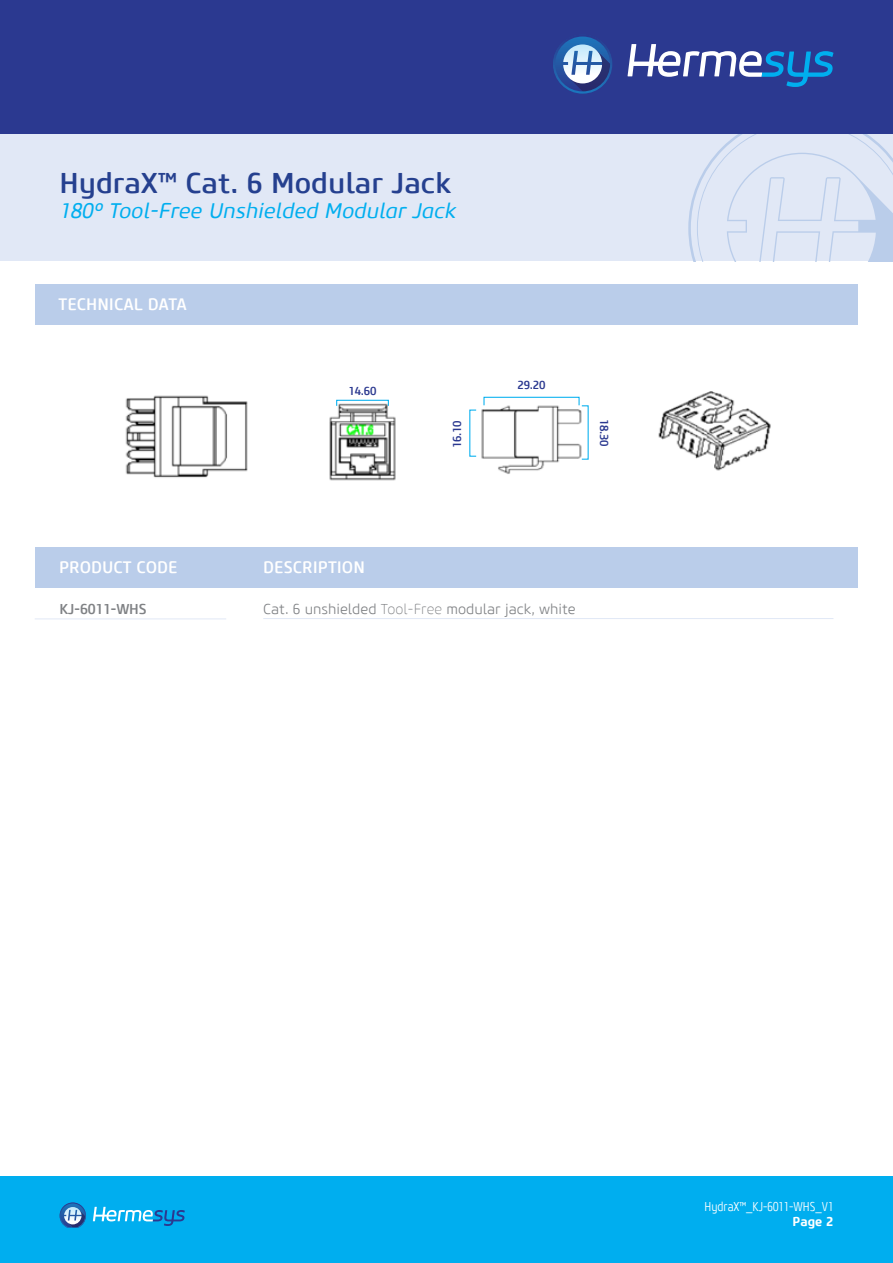
<style>
.page{position:relative;width:893px;height:1263px;background:#fff}
.page>*{position:absolute;margin:0;border:0;box-sizing:border-box;transform-origin:0 0}
.t1{font:500 28.5px "Core Sans M55";color:#25408f}
.t2{font:italic 21px "Core Sans M45";color:#00aeef}
.t3{font:500 16.5px "Core Sans M55";color:#fff}
.t4{font:300 14.25px "Core Sans M35";color:#808285}
.t5{font:500 14.25px "Core Sans M55";letter-spacing:-.02em;color:#808285}
.t6{font:300 12.75px "Core Sans M37 Cn";color:#fff}
.t7{font:700 12.75px "Core Sans M65";color:#fff}
.t8{font:500 11.55px "Core Sans M55";letter-spacing:-.02em;color:#2b3990}
.s1{font-family:"Core Sans M25";font-weight:200}
</style>
<div class="page">
<div style="left:0;top:123px;width:893px;height:138px;background:#e1e8f6"></div>
<div style="left:0;top:1177px;width:893px;height:86px;background:#00aeef"></div>
<svg style="left:93px;top:1207px;width:92px;height:19px"></svg>
<svg style="left:60px;top:1202px;width:26px;height:25px"></svg>
<svg style="left:688px;top:134px;width:205px;height:127px"></svg>
<div style="left:0;top:0;width:893px;height:134px;background:#2b3990"></div>
<svg style="left:628px;top:44px;width:205px;height:43px"></svg>
<svg style="left:553px;top:36px;width:59px;height:58px"></svg>
<div style="left:35px;top:285px;width:822px;height:40px;background:#bacdea"></div>
<div style="left:35px;top:548px;width:823px;height:40px;background:#bacdea"></div>
<hr style="left:35px;top:618px;width:191px;height:1px;background:#e1e8f6">
<hr style="left:263px;top:618px;width:570px;height:1px;background:#e1e8f6">
<img style="left:125px;top:395px;width:123px;height:83px">
<img style="left:481px;top:406px;width:100px;height:68px">
<img style="left:658px;top:391px;width:113px;height:80px">
<img style="left:329px;top:399px;width:67px;height:82px">
<div style="left:483px;top:397px;width:97px;height:9px;border:1px solid #00aeef"></div>
<div style="left:336px;top:400px;width:53px;height:6px;border:1px solid #00aeef"></div>
<h1 class="t1" style="left:60px;top:165px;width:393px">HydraX™ Cat. 6 Modular Jack</h1>
<h2 class="t2" style="left:60px;top:198px;width:398px">180º Tool-Free Unshielded Modular Jack</h2>
<p class="t3" style="left:59px;top:294px;width:130px">TECHNICAL DATA</p>
<p class="t8" style="left:349px;top:384px;width:29px">14.60</p>
<p class="t8" style="left:518px;top:378px;width:29px">29.20</p>
<p class="t8" style="left:450px;top:448px;width:29px;rotate:-90deg">16.10</p>
<p class="t8" style="left:611px;top:419px;width:29px;rotate:90deg">18.30</p>
<p class="t3" style="left:59px;top:557px;width:120px">PRODUCT CODE</p>
<p class="t3" style="left:263px;top:557px;width:103px">DESCRIPTION</p>
<p class="t5" style="left:60px;top:600px;width:88px">KJ-6011-WHS</p>
<p class="t4" style="left:263px;top:600px;width:314px">Cat. 6 unshielded <span class="s1">Tool-Free</span> modular jack, white</p>
<p class="t6" style="left:705px;top:1199px;width:130px">HydraX™_KJ-6011-WHS_V1</p>
<p class="t7" style="left:792px;top:1214px;width:42px">Page 2</p>
</div>
